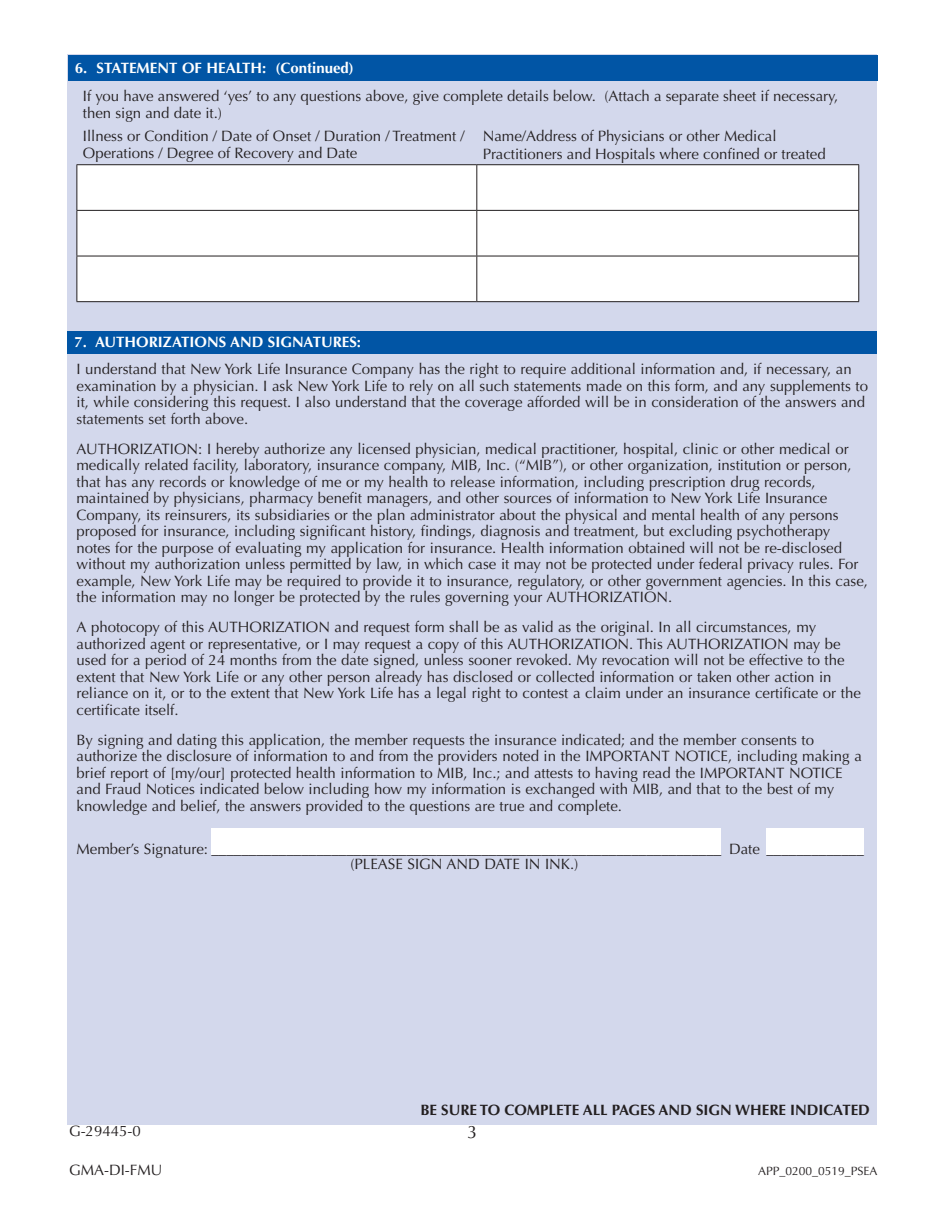
<style>
.page{position:relative;width:945px;height:1215px;background:#fff}
.page>*{position:absolute;margin:0;border:0;box-sizing:border-box;transform-origin:0 0}
._12pt_subhead{font:18px "Optima LT Std";color:#231f20}
.t1{font:15px/16.5px "Optima LT Std";color:#231f20}
.t2{font:700 15px "Optima LT Std";color:#fff}
.t3{font:700 15px "Optima LT Std";color:#231f20}
.Body_Copy{font:12px "Optima LT Std";color:#231f20}
</style>
<div class="page">
<div style="left:68px;top:54px;width:810px;height:1071px;background:#d3d8ec"></div>
<div style="left:77px;top:165px;width:781px;height:136px;background:#fff"></div>
<hr style="left:76px;top:164px;width:401px;height:1px;background:#231f20">
<hr style="left:76px;top:165px;width:1px;height:45px;background:#231f20">
<hr style="left:477px;top:164px;width:382px;height:1px;background:#231f20">
<hr style="left:476px;top:165px;width:1px;height:45px;background:#231f20">
<hr style="left:858px;top:165px;width:1px;height:45px;background:#231f20">
<hr style="left:76px;top:210px;width:401px;height:1px;background:#231f20">
<hr style="left:76px;top:211px;width:1px;height:45px;background:#231f20">
<hr style="left:477px;top:210px;width:382px;height:1px;background:#231f20">
<hr style="left:476px;top:211px;width:1px;height:45px;background:#231f20">
<hr style="left:858px;top:211px;width:1px;height:45px;background:#231f20">
<hr style="left:76px;top:256px;width:401px;height:1px;background:#231f20">
<hr style="left:76px;top:256px;width:1px;height:45px;background:#231f20">
<hr style="left:477px;top:256px;width:382px;height:1px;background:#231f20">
<hr style="left:476px;top:256px;width:1px;height:45px;background:#231f20">
<hr style="left:858px;top:256px;width:1px;height:45px;background:#231f20">
<hr style="left:76px;top:301px;width:401px;height:1px;background:#231f20">
<hr style="left:477px;top:301px;width:382px;height:1px;background:#231f20">
<div style="left:212px;top:828px;width:510px;height:27px;background:#fff"></div>
<div style="left:767px;top:828px;width:97px;height:27px;background:#fff"></div>
<div style="left:68px;top:331px;width:810px;height:22px;background:#0155a5"></div>
<div style="left:68px;top:55px;width:810px;height:26px;background:#0155a5"></div>
<p class="t2" style="left:75px;top:60px;width:281px">6. STATEMENT OF HEALTH: (Continued)</p>
<p class="t1" style="left:83px;top:88px;width:757px">If you have answered ‘yes’ to any questions above, give complete details below. (Attach a separate sheet if necessary, then sign and date it.)</p>
<p class="t1" style="left:83px;top:128px;width:383px">Illness or Condition / Date of Onset / Duration / Treatment /<br>Operations / Degree of Recovery and Date</p>
<p class="t1" style="left:483px;top:127px;width:345px;line-height:18px">Name/Address of Physicians or other Medical<br>Practitioners and Hospitals where confined or treated</p>
<p class="t2" style="left:74px;top:333px;width:288px">7. AUTHORIZATIONS AND SIGNATURES:</p>
<p class="t1" style="left:76px;top:361px;width:793px">I understand that New York Life Insurance Company has the right to require additional information and, if necessary, an examination by a physician. I ask New York Life to rely on all such statements made on this form, and any supplements to it, while considering this request. I also understand that the coverage afforded will be in consideration of the answers and statements set forth above.</p>
<p class="t1" style="left:76px;top:441px;width:793px">AUTHORIZATION: I hereby authorize any licensed physician, medical practitioner, hospital, clinic or other medical or medically related facility, laboratory, insurance company, MIB, Inc. (“MIB”), or other organization, institution or person, that has any records or knowledge of me or my health to release information, including prescription drug records, maintained by physicians, pharmacy benefit managers, and other sources of information to New York Life Insurance Company, its reinsurers, its subsidiaries or the plan administrator about the physical and mental health of any persons proposed for insurance, including significant history, findings, diagnosis and treatment, but excluding psychotherapy notes for the purpose of evaluating my application for insurance. Health information obtained will not be re-disclosed without my authorization unless permitted by law, in which case it may not be protected under federal privacy rules. For example, New York Life may be required to provide it to insurance, regulatory, or other government agencies. In this case, the information may no longer be protected by the rules governing your AUTHORIZATION.</p>
<p class="t1" style="left:76px;top:619px;width:786px">A photocopy of this AUTHORIZATION and request form shall be as valid as the original. In all circumstances, my authorized agent or representative, or I may request a copy of this AUTHORIZATION. This AUTHORIZATION may be used for a period of 24 months from the date signed, unless sooner revoked. My revocation will not be effective to the extent that New York Life or any other person already has disclosed or collected information or taken other action in reliance on it, or to the extent that New York Life has a legal right to contest a claim under an insurance certificate or the certificate itself.</p>
<p class="t1" style="left:76px;top:732px;width:787px">By signing and dating this application, the member requests the insurance indicated; and the member consents to authorize the disclosure of information to and from the providers noted in the IMPORTANT NOTICE, including making a brief report of [my/our] protected health information to MIB, Inc.; and attests to having read the IMPORTANT NOTICE and Fraud Notices indicated below including how my information is exchanged with MIB, and that to the best of my knowledge and belief, the answers provided to the questions are true and complete.</p>
<p class="t1" style="left:76px;top:841px;width:789px">Member’s Signature: ____________________________________________________________________ Date _____________</p>
<p class="t1" style="left:350px;top:856px;width:230px">(PLEASE SIGN AND DATE IN INK.)</p>
<p class="t3" style="left:420px;top:1101px;width:451px">BE SURE TO COMPLETE ALL PAGES AND SIGN WHERE INDICATED</p>
<p class="t1" style="left:69px;top:1123px;width:73px">G-29445-0</p>
<p class="_12pt_subhead" style="left:467px;top:1122px;width:12px">3</p>
<p class="t1" style="left:69px;top:1161px;width:95px">GMA-DI-FMU</p>
<p class="Body_Copy" style="left:758px;top:1164px;width:121px">APP_0200_0519_PSEA</p>
</div>
